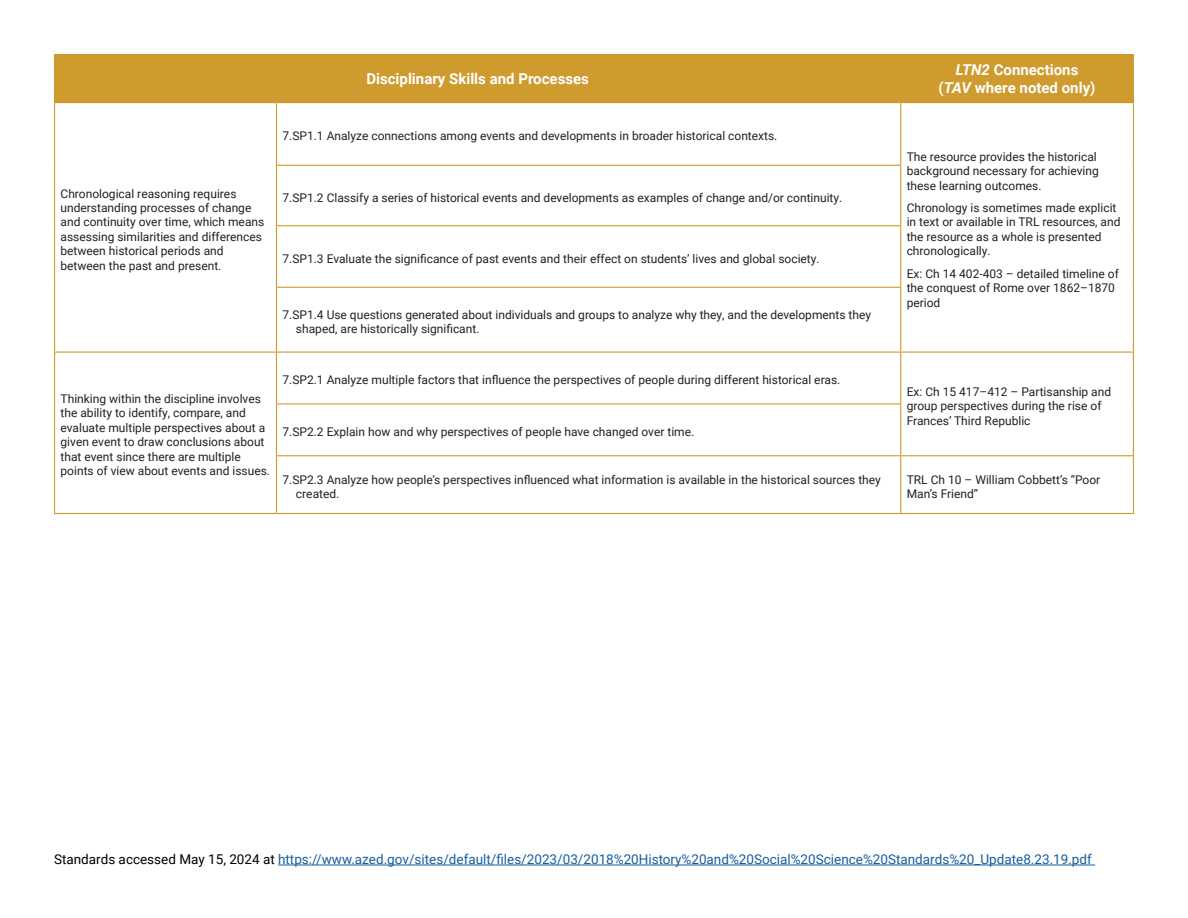
<style>
.page{position:relative;width:1188px;height:918px;background:#fff}
.page>*{position:absolute;margin:0;border:0;box-sizing:border-box;transform-origin:0 0}
.t1{font:700 15px/18px "Roboto";color:#fff;text-align:center}
.t2{font:13.5px "Roboto";color:#175d9e}
.t3{font:12px/14.4px "Roboto";color:#231f20}
.s1{font-style:italic}
.s2{color:#000}
</style>
<div class="page">
<hr style="left:278px;top:865px;width:817px;height:1px;background:#175d9e">
<div style="left:55px;top:54px;width:1078px;height:48px;background:#cf9a2e"></div>
<hr style="left:54px;top:513px;width:222px;height:1px;background:#cf9a2e">
<hr style="left:276px;top:513px;width:625px;height:1px;background:#cf9a2e">
<hr style="left:901px;top:513px;width:233px;height:1px;background:#cf9a2e">
<hr style="left:54px;top:102px;width:222px;height:1px;background:#cf9a2e">
<hr style="left:54px;top:103px;width:1px;height:62px;background:#cf9a2e">
<hr style="left:276px;top:102px;width:625px;height:1px;background:#cf9a2e">
<hr style="left:276px;top:103px;width:1px;height:62px;background:#cf9a2e">
<hr style="left:901px;top:102px;width:233px;height:1px;background:#cf9a2e">
<hr style="left:900px;top:103px;width:1px;height:62px;background:#cf9a2e">
<hr style="left:1133px;top:103px;width:1px;height:62px;background:#cf9a2e">
<hr style="left:54px;top:165px;width:1px;height:61px;background:#cf9a2e">
<hr style="left:276px;top:166px;width:1px;height:59px;background:#cf9a2e">
<hr style="left:900px;top:166px;width:1px;height:59px;background:#cf9a2e">
<hr style="left:1133px;top:165px;width:1px;height:61px;background:#cf9a2e">
<hr style="left:54px;top:226px;width:1px;height:61px;background:#cf9a2e">
<hr style="left:276px;top:226px;width:1px;height:61px;background:#cf9a2e">
<hr style="left:900px;top:226px;width:1px;height:61px;background:#cf9a2e">
<hr style="left:1133px;top:226px;width:1px;height:61px;background:#cf9a2e">
<hr style="left:54px;top:287px;width:1px;height:65px;background:#cf9a2e">
<hr style="left:276px;top:287px;width:625px;height:1px;background:#cf9a2e">
<hr style="left:276px;top:288px;width:1px;height:64px;background:#cf9a2e">
<hr style="left:900px;top:288px;width:1px;height:64px;background:#cf9a2e">
<hr style="left:1133px;top:287px;width:1px;height:65px;background:#cf9a2e">
<hr style="left:54px;top:352px;width:222px;height:1px;background:#cf9a2e">
<hr style="left:54px;top:353px;width:1px;height:51px;background:#cf9a2e">
<hr style="left:276px;top:352px;width:625px;height:1px;background:#cf9a2e">
<hr style="left:276px;top:353px;width:1px;height:50px;background:#cf9a2e">
<hr style="left:901px;top:352px;width:233px;height:1px;background:#cf9a2e">
<hr style="left:900px;top:353px;width:1px;height:50px;background:#cf9a2e">
<hr style="left:1133px;top:353px;width:1px;height:51px;background:#cf9a2e">
<hr style="left:54px;top:404px;width:1px;height:52px;background:#cf9a2e">
<hr style="left:276px;top:403px;width:625px;height:1px;background:#cf9a2e">
<hr style="left:276px;top:404px;width:1px;height:51px;background:#cf9a2e">
<hr style="left:900px;top:404px;width:1px;height:51px;background:#cf9a2e">
<hr style="left:1133px;top:404px;width:1px;height:51px;background:#cf9a2e">
<hr style="left:54px;top:456px;width:1px;height:57px;background:#cf9a2e">
<hr style="left:276px;top:455px;width:625px;height:1px;background:#cf9a2e">
<hr style="left:276px;top:456px;width:1px;height:57px;background:#cf9a2e">
<hr style="left:901px;top:455px;width:233px;height:1px;background:#cf9a2e">
<hr style="left:900px;top:456px;width:1px;height:57px;background:#cf9a2e">
<hr style="left:1133px;top:456px;width:1px;height:57px;background:#cf9a2e">
<hr style="left:54px;top:54px;width:1px;height:48px;background:#cf9a2e">
<hr style="left:1133px;top:54px;width:1px;height:48px;background:#cf9a2e">
<hr style="left:276px;top:165px;width:625px;height:1px;background:#cf9a2e">
<hr style="left:276px;top:225px;width:625px;height:1px;background:#cf9a2e">
<p class="t1" style="left:366px;top:69px;width:224px">Disciplinary Skills and Processes</p>
<p class="t1" style="left:939px;top:60px;width:158px"><span class="s1">LTN2</span> Connections (<span class="s1">TAV</span> where noted only)</p>
<p class="t3" style="left:61px;top:186px;width:205px">Chronological reasoning requires understanding processes of change and continuity over time, which means assessing similarities and differences between historical periods and between the past and present.</p>
<p class="t3" style="left:282px;top:128px;width:496px">7.SP1.1 Analyze connections among events and developments in broader historical contexts.</p>
<p class="t3" style="left:282px;top:190px;width:561px">7.SP1.2 Classify a series of historical events and developments as examples of change and/or continuity.</p>
<p class="t3" style="left:282px;top:251px;width:539px">7.SP1.3 Evaluate the significance of past events and their effect on students’ lives and global society.</p>
<p class="t3" style="left:296px;top:307px;width:577px;text-indent:-14px">7.SP1.4 Use questions generated about individuals and groups to analyze why they, and the developments they shaped, are historically significant.</p>
<p class="t3" style="left:907px;top:149px;width:194px">The resource provides the historical background necessary for achieving these learning outcomes.</p>
<p class="t3" style="left:907px;top:200px;width:215px">Chronology is sometimes made explicit in text or available in TRL resources, and the resource as a whole is presented chronologically.</p>
<p class="t3" style="left:907px;top:266px;width:214px">Ex: Ch 14 402-403 – detailed timeline of the conquest of Rome over 1862–1870 period</p>
<p class="t3" style="left:61px;top:391px;width:211px">Thinking within the discipline involves the ability to identify, compare, and evaluate multiple perspectives about a given event to draw conclusions about that event since there are multiple points of view about events and issues.</p>
<p class="t3" style="left:282px;top:372px;width:559px">7.SP2.1 Analyze multiple factors that influence the perspectives of people during different historical eras.</p>
<p class="t3" style="left:907px;top:384px;width:206px">Ex: Ch 15 417–412 – Partisanship and group perspectives during the rise of<br>Frances’ Third Republic</p>
<p class="t3" style="left:282px;top:424px;width:413px">7.SP2.2 Explain how and why perspectives of people have changed over time.</p>
<p class="t3" style="left:296px;top:472px;width:586px;text-indent:-14px">7.SP2.3 Analyze how people’s perspectives influenced what information is available in the historical sources they created.</p>
<p class="t3" style="left:907px;top:472px;width:195px">TRL Ch 10 – William Cobbett’s “Poor<br>Man’s Friend”</p>
<p class="t2" style="left:54px;top:850px;width:1039px"><span class="s2">Standards accessed May 15, 2024 at</span> https://www.azed.gov/sites/default/files/2023/03/2018%20History%20and%20Social%20Science%20Standards%20_Update8.23.19.pdf</p>
</div>
